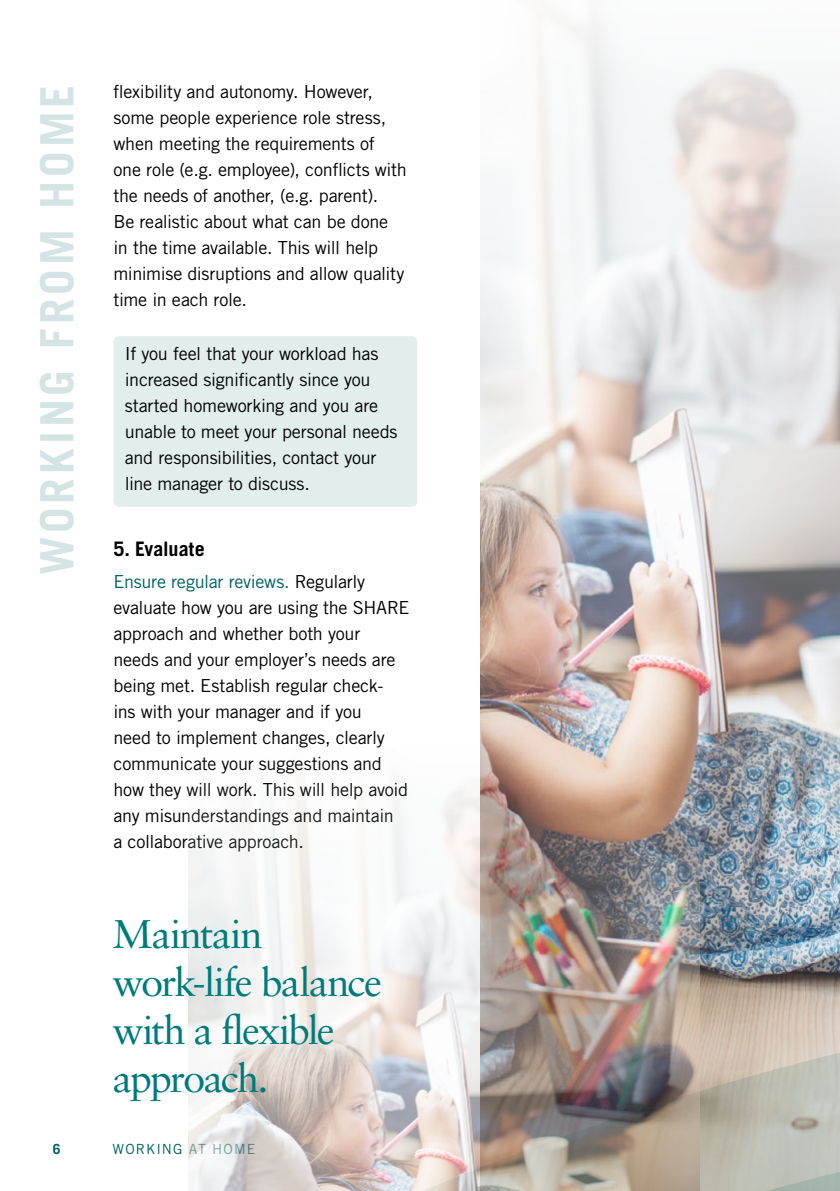
<style>
.page{position:relative;width:840px;height:1191px;background:#fff}
.page>*{position:absolute;margin:0;border:0;box-sizing:border-box;transform-origin:0 0}
.t1{font:700 46px "Trade Gothic LT Std";letter-spacing:.08em;color:#d4e4e5}
.t2{font:40px/48px "Sabon LT Std";letter-spacing:-.05em;color:#007a7b}
.t3{font:700 20px "Trade Gothic LT Std";color:#000}
.t4{font:18px/26px "Trade Gothic LT Std";letter-spacing:-.015em;color:#000}
.t5{font:14px "Trade Gothic LT Std";letter-spacing:.075em;color:#006060}
.t6{font:700 14px "Trade Gothic LT Std";color:#006060}
.s1{color:#006060}
</style>
<div class="page">
<img style="left:480px;top:21px;width:359px;height:960px">
<svg style="left:699px;top:981px;width:140px;height:119px;background:#c5b9ab"></svg>
<svg style="left:699px;top:1100px;width:140px;height:91px;background:#b9baaf"></svg>
<div style="left:113px;top:336px;width:304px;height:171px;background:#e2edee;border-radius:6px"></div>
<img style="left:188px;top:723px;width:511px;height:468px">
<h1 class="t1" style="left:29px;top:575px;width:491px;rotate:-90deg">WORKING FROM HOME</h1>
<p class="t4" style="left:113px;top:78px;width:295px">flexibility and autonomy. However, some people experience role stress, when meeting the requirements of one role (e.g. employee), conflicts with the needs of another, (e.g. parent).<br>Be realistic about what can be done in the time available. This will help minimise disruptions and allow quality time in each role.</p>
<p class="t4" style="left:125px;top:341px;width:274px">If you feel that your workload has increased significantly since you started homeworking and you are unable to meet your personal needs and responsibilities, contact your line manager to discuss.</p>
<p class="t3" style="left:113px;top:537px;width:93px">5. Evaluate</p>
<p class="t4" style="left:113px;top:568px;width:297px"><span class="s1">Ensure regular reviews.</span> Regularly evaluate how you are using the SHARE approach and whether both your needs and your employer’s needs are being met. Establish regular check&shy;ins with your manager and if you<br>need to implement changes, clearly communicate your suggestions and how they will work. This will help avoid any misunderstandings and maintain<br>a collaborative approach.</p>
<h2 class="t2" style="left:112px;top:909px;width:271px">Maintain work-life balance with a flexible approach.</h2>
<p class="t6" style="left:53px;top:1139px;width:9px">6</p>
<p class="t5" style="left:112px;top:1140px;width:144px">WORKING AT HOME</p>
</div>
